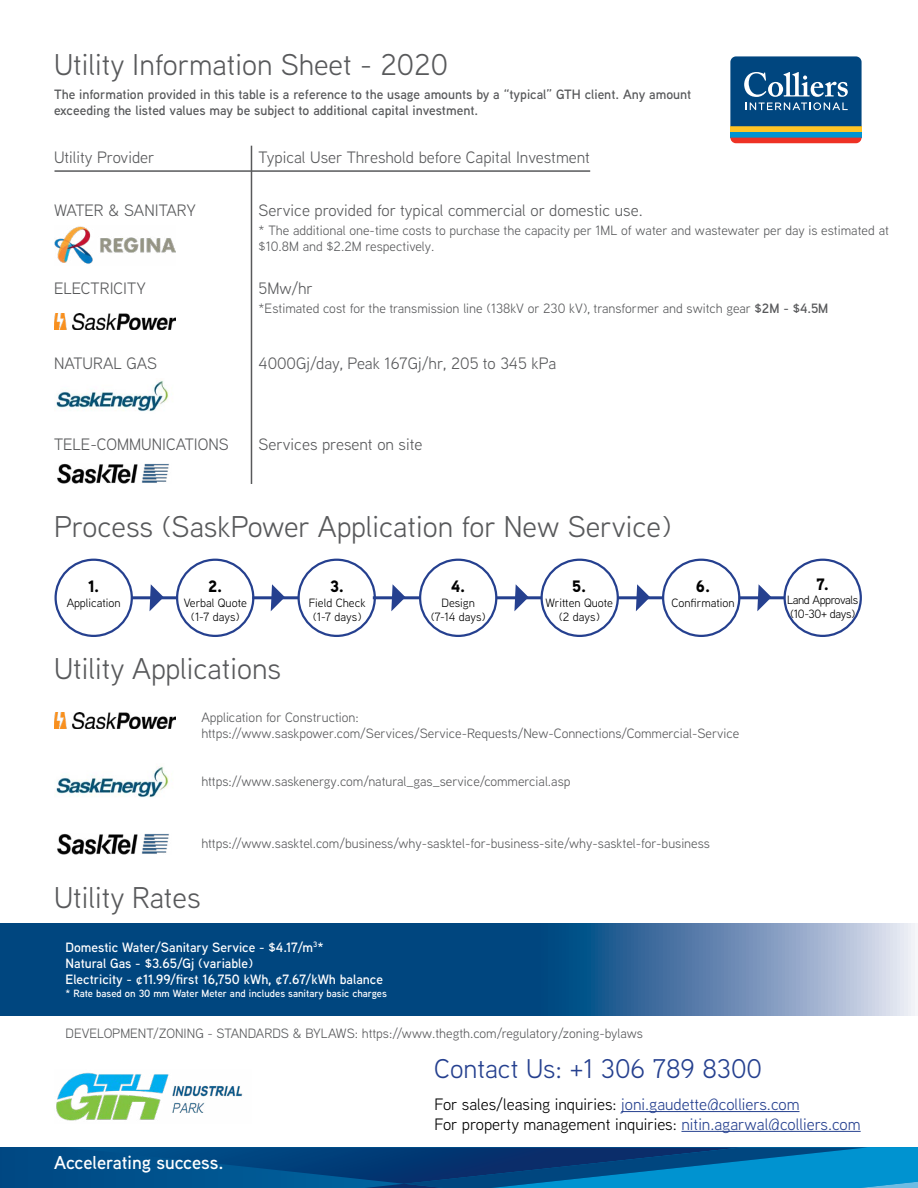
<style>
.page{position:relative;width:918px;height:1188px;background:#fff}
.page>*{position:absolute;margin:0;border:0;box-sizing:border-box;transform-origin:0 0}
.t1{font:30px "Aaux Next";color:#58595b}
.t2{font:27px "Aaux Next";color:#25408f}
.t3{font:600 18.75px "Aaux Next";color:#fff}
.t4{font:16.5px "Aaux Next";color:#58595b}
.t5{font:16.5px/19.8px "Aaux Next";color:#000}
.t6{font:900 16.5px "Aaux Next";color:#000}
.t7{font:13.5px/16.2px "Aaux Next";color:#58595b}
.t8{font:600 13.5px/16.2px "Aaux Next";color:#58595b}
.t9{font:600 13.5px/16.2px "Aaux Next";color:#fff}
.t10{font:12px/14.4px "Aaux Next";color:#000;text-align:center}
.t11{font:12px/14.4px "Aaux Next";letter-spacing:-.03em;color:#000}
.t12{font:600 10.5px "Aaux Next";color:#fff}
.s1{font-weight:600}
.s2{color:#25408f}
</style>
<div class="page">
<div style="left:0;top:1147px;width:918px;height:41px;background:#004a85"></div>
<svg style="left:79px;top:1147px;width:839px;height:41px"></svg>
<svg style="left:730px;top:56px;width:132px;height:88px;background:#3b6586"></svg>
<hr style="left:621px;top:1111px;width:179px;height:1px;background:#25408f">
<hr style="left:681px;top:1131px;width:180px;height:1px;background:#25408f">
<img style="left:56px;top:1072px;width:187px;height:49px">
<hr style="left:251px;top:146px;width:1px;height:338px;background:#58595b">
<hr style="left:55px;top:170px;width:535px;height:2px;background:#58595b">
<img style="left:55px;top:226px;width:120px;height:38px">
<img style="left:54px;top:313px;width:121px;height:17px">
<img style="left:54px;top:712px;width:121px;height:17px">
<img style="left:56px;top:381px;width:113px;height:31px">
<img style="left:56px;top:767px;width:113px;height:31px">
<img style="left:57px;top:463px;width:112px;height:21px">
<img style="left:57px;top:834px;width:112px;height:20px">
<div style="left:55px;top:559px;width:78px;height:78px;border:2px solid #25408f;border-radius:50%"></div>
<div style="left:176px;top:559px;width:78px;height:78px;border:2px solid #25408f;border-radius:50%"></div>
<div style="left:298px;top:559px;width:78px;height:78px;border:2px solid #25408f;border-radius:50%"></div>
<div style="left:419px;top:559px;width:78px;height:78px;border:2px solid #25408f;border-radius:50%"></div>
<div style="left:541px;top:559px;width:78px;height:78px;border:2px solid #25408f;border-radius:50%"></div>
<div style="left:662px;top:559px;width:78px;height:78px;border:2px solid #25408f;border-radius:50%"></div>
<div style="left:784px;top:559px;width:78px;height:78px;border:2px solid #25408f;border-radius:50%"></div>
<hr style="left:131px;top:596px;width:46px;height:3px;background:#25408f">
<svg style="left:150px;top:584px;width:14px;height:27px"></svg>
<hr style="left:252px;top:596px;width:46px;height:3px;background:#25408f">
<svg style="left:271px;top:584px;width:14px;height:27px"></svg>
<hr style="left:373px;top:596px;width:46px;height:3px;background:#25408f">
<svg style="left:391px;top:584px;width:14px;height:27px"></svg>
<hr style="left:496px;top:596px;width:46px;height:3px;background:#25408f">
<svg style="left:514px;top:584px;width:15px;height:27px"></svg>
<hr style="left:617px;top:596px;width:47px;height:3px;background:#25408f">
<svg style="left:636px;top:584px;width:14px;height:27px"></svg>
<hr style="left:739px;top:596px;width:46px;height:3px;background:#25408f">
<svg style="left:757px;top:584px;width:14px;height:27px"></svg>
<svg style="left:0;top:924px;width:915px;height:92px;background:#2b6395"></svg>
<h1 class="t1" style="left:54px;top:44px;width:395px">Utility Information Sheet - 2020</h1>
<p class="t8" style="left:54px;top:86px;width:639px">The information provided in this table is a reference to the usage amounts by a “typical” GTH client. Any amount exceeding the listed values may be subject to additional capital investment.</p>
<p class="t4" style="left:54px;top:146px;width:102px">Utility Provider</p>
<p class="t4" style="left:54px;top:199px;width:144px">WATER &amp; SANITARY</p>
<p class="t4" style="left:259px;top:146px;width:333px">Typical User Threshold before Capital Investment</p>
<p class="t4" style="left:259px;top:199px;width:386px">Service provided for typical commercial or domestic use.</p>
<p class="t7" style="left:259px;top:221px;width:632px">* The additional one-time costs to purchase the capacity per 1ML of water and wastewater per day is estimated at $10.8M and $2.2M respectively.</p>
<p class="t4" style="left:54px;top:278px;width:94px">ELECTRICITY</p>
<p class="t4" style="left:259px;top:278px;width:56px">5Mw/hr</p>
<p class="t7" style="left:259px;top:300px;width:571px">*Estimated cost for the transmission line (138kV or 230 kV), transformer and switch gear <span class="s1">$2M - $4.5M</span></p>
<p class="t4" style="left:54px;top:352px;width:105px">NATURAL GAS</p>
<p class="t4" style="left:259px;top:352px;width:299px">4000Gj/day, Peak 167Gj/hr, 205 to 345 kPa</p>
<p class="t4" style="left:54px;top:433px;width:176px">TELE-COMMUNICATIONS</p>
<p class="t4" style="left:259px;top:433px;width:165px">Services present on site</p>
<h1 class="t1" style="left:54px;top:507px;width:619px">Process (SaskPower Application for New Service)</h1>
<p class="t6" style="left:88px;top:575px;width:13px">1.</p>
<p class="t10" style="left:67px;top:595px;width:56px">Application</p>
<p class="t6" style="left:208px;top:575px;width:16px">2.</p>
<p class="t10" style="left:184px;top:595px;width:65px">Verbal Quote (1-7 days)</p>
<h1 class="t1" style="left:54px;top:648px;width:229px">Utility Applications</h1>
<p class="t6" style="left:330px;top:575px;width:15px">3.</p>
<p class="t10" style="left:309px;top:595px;width:58px">Field Check (1-7 days)</p>
<p class="t6" style="left:451px;top:575px;width:16px">4.</p>
<p class="t10" style="left:431px;top:595px;width:56px">Design (7-14 days)</p>
<p class="t6" style="left:572px;top:575px;width:16px">5.</p>
<p class="t10" style="left:545px;top:595px;width:69px">Written Quote (2 days)</p>
<p class="t6" style="left:696px;top:575px;width:16px">6.</p>
<p class="t10" style="left:671px;top:595px;width:65px">Confirmation</p>
<p class="t7" style="left:201px;top:708px;width:539px">Application for Construction: https://www.saskpower.com/Services/Service-Requests/New-Connections/Commercial-Service</p>
<p class="t7" style="left:201px;top:772px;width:371px">https://www.saskenergy.com/natural_gas_service/commercial.asp</p>
<p class="t7" style="left:201px;top:835px;width:510px">https://www.sasktel.com/business/why-sasktel-for-business-site/why-sasktel-for-business</p>
<h1 class="t1" style="left:54px;top:877px;width:148px">Utility Rates</h1>
<p class="t9" style="left:66px;top:939px;width:319px">Domestic Water/Sanitary Service - $4.17/m<sup>3</sup>*<br>Natural Gas - $3.65/Gj (variable)<br>Electricity - ¢11.99/first 16,750 kWh, ¢7.67/kWh balance</p>
<p class="t12" style="left:66px;top:986px;width:323px">* Rate based on 30 mm Water Meter and includes sanitary basic charges</p>
<p class="t7" style="left:66px;top:1025px;width:579px">DEVELOPMENT/ZONING - STANDARDS &amp; BYLAWS: https://www.thegth.com/regulatory/zoning-bylaws</p>
<p class="t6" style="left:816px;top:572px;width:14px">7.</p>
<p class="t11" style="left:787px;top:592px;width:73px">Land Approvals (10-30+ days)</p>
<h3 class="t3" style="left:54px;top:1150px;width:171px">Accelerating success.</h3>
<h2 class="t2" style="left:434px;top:1050px;width:329px">Contact Us: +1 306 789 8300</h2>
<p class="t5" style="left:435px;top:1094px;width:428px">For sales/leasing inquiries: <span class="s2">joni.gaudette@colliers.com<br></span>For property management inquiries: <span class="s2">nitin.agarwal@colliers.com</span></p>
</div>
